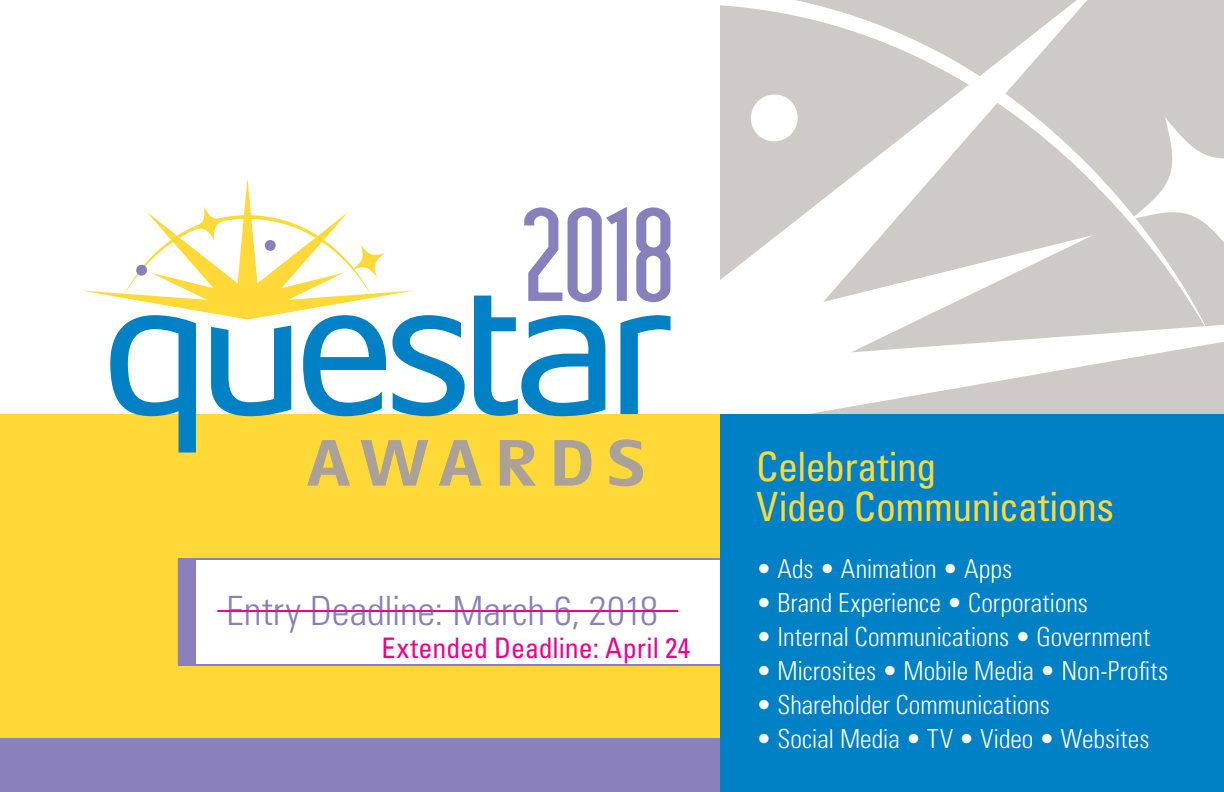
<style>
.page{position:relative;width:1224px;height:792px;background:#fff}
.page>*{position:absolute;margin:0;border:0;box-sizing:border-box;transform-origin:0 0}
.t1{font:40px/40px "Nova Condensed S Si Condensed";letter-spacing:-.015em;color:#ffd938}
.t2{font:300 condensed 40px "Nova Light Condensed S Si";letter-spacing:-.005em;color:#8980bc}
.t3{font:28px "Nova Condensed S Si Condensed";color:#ed028c}
.t4{font:300 condensed 26px "Nova Light Condensed S Si";letter-spacing:-.005em;color:#fff}
</style>
<div class="page">
<svg style="left:291px;top:0;width:933px;height:414px"></svg>
<svg style="left:245px;top:0;width:965px;height:336px"></svg>
<svg style="left:1130px;top:117px;width:94px;height:137px"></svg>
<svg style="left:748px;top:92px;width:52px;height:52px"></svg>
<div style="left:0;top:414px;width:1224px;height:324px;background:#ffd938"></div>
<svg style="left:110px;top:319px;width:86px;height:134px"></svg>
<svg style="left:303px;top:319px;width:83px;height:97px"></svg>
<svg style="left:392px;top:315px;width:73px;height:101px"></svg>
<svg style="left:211px;top:326px;width:80px;height:90px"></svg>
<svg style="left:474px;top:206px;width:197px;height:210px"></svg>
<svg style="left:81px;top:178px;width:333px;height:141px"></svg>
<svg style="left:192px;top:207px;width:34px;height:34px"></svg>
<svg style="left:307px;top:440px;width:43px;height:46px"></svg>
<svg style="left:360px;top:440px;width:68px;height:46px"></svg>
<svg style="left:439px;top:440px;width:43px;height:46px"></svg>
<svg style="left:499px;top:440px;width:37px;height:46px"></svg>
<svg style="left:554px;top:440px;width:38px;height:46px"></svg>
<svg style="left:609px;top:439px;width:34px;height:47px"></svg>
<div style="left:178px;top:558px;width:554px;height:108px;background:#fff;border:2px solid #8980bc"></div>
<div style="left:178px;top:558px;width:18px;height:108px;background:#8980bc"></div>
<div style="left:0;top:738px;width:720px;height:54px;background:#8980bc"></div>
<div style="left:720px;top:414px;width:504px;height:378px;background:#0080c5"></div>
<hr style="left:217px;top:610px;width:461px;height:2px;background:#ed028c">
<h1 class="t2" style="left:226px;top:587px;width:433px">Entry Deadline: March 6, 2018</h1>
<p class="t3" style="left:382px;top:630px;width:310px">Extended Deadline: April 24</p>
<h1 class="t1" style="left:756px;top:445px;width:360px">Celebrating<br>Video Communications</h1>
<p class="t4" style="left:756px;top:553px;width:258px">• Ads • Animation • Apps</p>
<p class="t4" style="left:756px;top:587px;width:333px">• Brand Experience • Corporations</p>
<p class="t4" style="left:756px;top:621px;width:396px">• Internal Communications • Government</p>
<p class="t4" style="left:756px;top:655px;width:414px">• Microsites • Mobile Media • Non-Profits</p>
<p class="t4" style="left:756px;top:689px;width:296px">• Shareholder Communications</p>
<p class="t4" style="left:756px;top:723px;width:395px">• Social Media • TV • Video • Websites</p>
</div>
